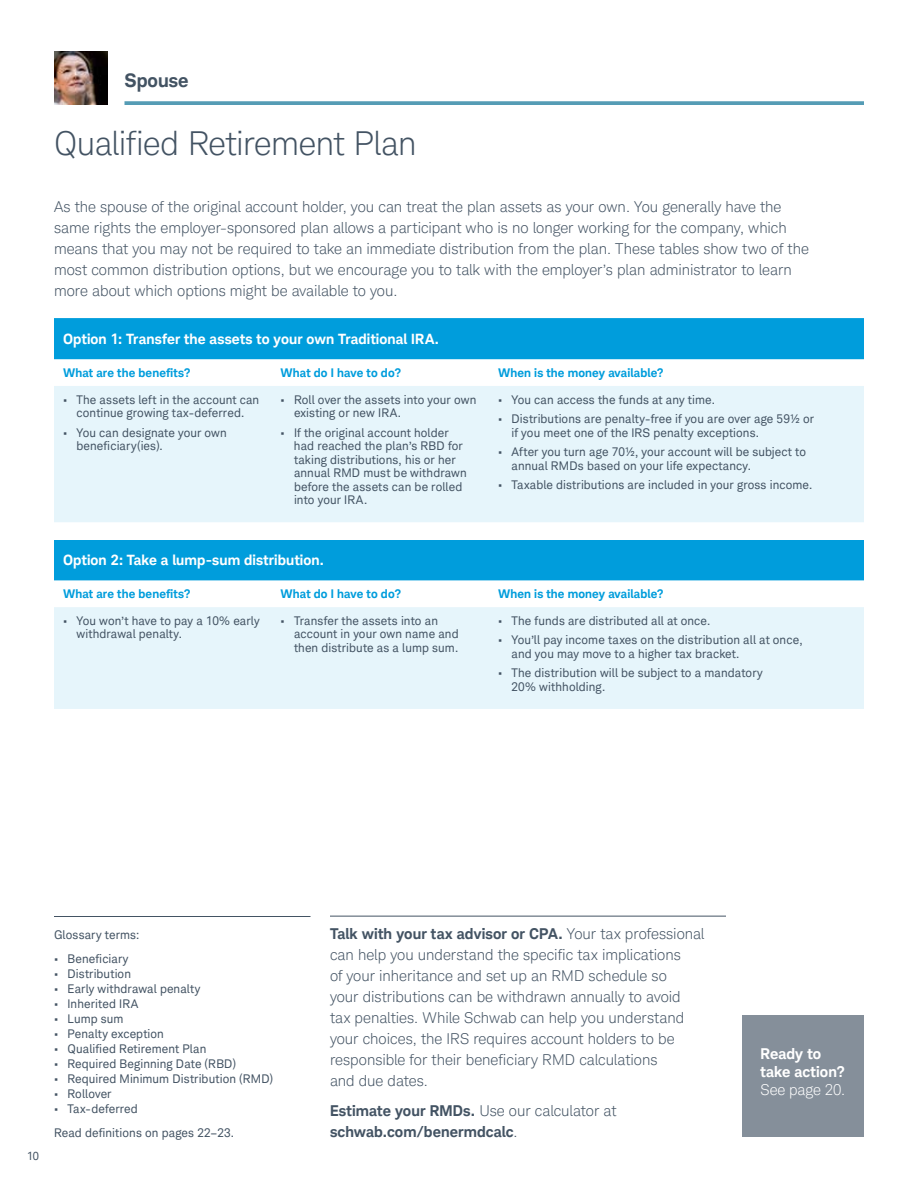
<style>
.page{position:relative;width:918px;height:1188px;background:#fff}
.page>*{position:absolute;margin:0;border:0;box-sizing:border-box;transform-origin:0 0}
.t1{font:300 33px "Charles Modern";letter-spacing:-.01em;color:#435363}
.t2{font:700 18.75px "Charles Modern";color:#435363}
.t3{font:300 15px/21px "Charles Modern";color:#435363}
.t4{font:700 15px/21px "Charles Modern";letter-spacing:.01em;color:#435363}
.t5{font:700 15px/18px "Charles Modern";letter-spacing:.01em;color:#fff}
.t6{font:300 15px "Charles Modern";color:#fff}
.t7{font:700 14.25px "Charles Modern";letter-spacing:.01em;color:#fff}
.t8{font:12px/13.5px "Charles Modern";letter-spacing:.01em;color:#435363}
.t9{font:700 12px "Charles Modern";letter-spacing:.01em;color:#009ddc}
.t10{font:11.25px "Charles Modern";color:#435363}
.s1{font-weight:700}
.s2{font-weight:300}
</style>
<div class="page">
<div style="left:54px;top:318px;width:810px;height:42px;background:#009ddc"></div>
<svg style="left:54px;top:386px;width:810px;height:323px;background:#ccebf7"></svg>
<hr style="left:54px;top:916px;width:256px;height:1px;background:#435363">
<hr style="left:330px;top:916px;width:396px;height:1px;background:#435363">
<svg style="left:124px;top:101px;width:740px;height:4px;background:#5fa2b9"></svg>
<div style="left:742px;top:1016px;width:122px;height:121px;background:#858f9a"></div>
<img style="left:54px;top:51px;width:54px;height:54px">
<h2 class="t2" style="left:124px;top:69px;width:65px">Spouse</h2>
<h1 class="t1" style="left:54px;top:124px;width:364px">Qualified Retirement Plan</h1>
<p class="t3" style="left:54px;top:196px;width:756px">As the spouse of the original account holder, you can treat the plan assets as your own. You generally have the same rights the employer-sponsored plan allows a participant who is no longer working for the company, which means that you may not be required to take an immediate distribution from the plan. These tables show two of the most common distribution options, but we encourage you to talk with the employer’s plan administrator to learn more about which options might be available to you.</p>
<p class="t7" style="left:63px;top:330px;width:377px">Option 1: Transfer the assets to your own Traditional IRA.</p>
<p class="t9" style="left:63px;top:365px;width:129px">What are the benefits?</p>
<p class="t9" style="left:280px;top:365px;width:122px">What do I have to do?</p>
<p class="t9" style="left:498px;top:365px;width:167px">When is the money available?</p>
<p class="t8" style="left:63px;top:393px;width:198px;text-align:center">• The assets left in the account can continue growing tax-deferred.</p>
<p class="t8" style="left:76px;top:426px;width:152px;text-indent:-14px">• You can designate your own beneficiary(ies).</p>
<p class="t8" style="left:294px;top:393px;width:184px;text-indent:-14px">• Roll over the assets into your own existing or new IRA.</p>
<p class="t8" style="left:294px;top:426px;width:174px;text-indent:-13px">• If the original account holder had reached the plan’s RBD for taking distributions, his or her annual RMD must be withdrawn before the assets can be rolled into your IRA.</p>
<p class="t8" style="left:498px;top:393px;width:218px">• You can access the funds at any time.</p>
<p class="t8" style="left:512px;top:412px;width:304px;text-indent:-14px">• Distributions are penalty-free if you are over age 59½ or if you meet one of the IRS penalty exceptions.</p>
<p class="t8" style="left:512px;top:445px;width:296px;text-indent:-14px">• After you turn age 70½, your account will be subject to annual RMDs based on your life expectancy.</p>
<p class="t8" style="left:498px;top:478px;width:316px">• Taxable distributions are included in your gross income.</p>
<p class="t7" style="left:63px;top:552px;width:263px">Option 2: Take a lump-sum distribution.</p>
<p class="t9" style="left:63px;top:587px;width:129px">What are the benefits?</p>
<p class="t9" style="left:280px;top:587px;width:122px">What do I have to do?</p>
<p class="t9" style="left:498px;top:587px;width:167px">When is the money available?</p>
<p class="t8" style="left:76px;top:614px;width:185px;text-indent:-14px">• You won’t have to pay a 10% early withdrawal penalty.</p>
<p class="t8" style="left:294px;top:614px;width:166px;text-indent:-14px">• Transfer the assets into an account in your own name and then distribute as a lump sum.</p>
<p class="t8" style="left:498px;top:614px;width:214px">• The funds are distributed all at once.</p>
<p class="t8" style="left:512px;top:633px;width:293px;text-indent:-14px">• You’ll pay income taxes on the distribution all at once, and you may move to a higher tax bracket.</p>
<p class="t8" style="left:512px;top:666px;width:253px;text-indent:-14px">• The distribution will be subject to a mandatory<br>20% withholding.</p>
<p class="t10" style="left:27px;top:1150px;width:14px">10</p>
<p class="t8" style="left:54px;top:928px;width:87px">Glossary terms:</p>
<p class="t8" style="left:54px;top:952px;width:76px">• Beneficiary</p>
<p class="t8" style="left:54px;top:967px;width:79px">• Distribution</p>
<p class="t8" style="left:54px;top:982px;width:148px">• Early withdrawal penalty</p>
<p class="t8" style="left:54px;top:997px;width:86px">• Inherited IRA</p>
<p class="t8" style="left:54px;top:1012px;width:71px">• Lump sum</p>
<p class="t8" style="left:54px;top:1027px;width:111px">• Penalty exception</p>
<p class="t8" style="left:54px;top:1042px;width:154px">• Qualified Retirement Plan</p>
<p class="t8" style="left:54px;top:1057px;width:184px">• Required Beginning Date (RBD)</p>
<p class="t8" style="left:54px;top:1072px;width:221px">• Required Minimum Distribution (RMD)</p>
<p class="t8" style="left:54px;top:1087px;width:59px">• Rollover</p>
<p class="t8" style="left:54px;top:1097px;width:182px;line-height:24px">• Tax-deferred<br>Read definitions on pages 22–23.</p>
<p class="t3" style="left:330px;top:923px;width:376px"><span class="s1">Talk with your tax advisor or CPA.</span> Your tax professional can help you understand the specific tax implications<br>of your inheritance and set up an RMD schedule so<br>your distributions can be withdrawn annually to avoid tax penalties. While Schwab can help you understand your choices, the IRS requires account holders to be responsible for their beneficiary RMD calculations<br>and due dates.</p>
<p class="t4" style="left:330px;top:1100px;width:288px">Estimate your RMDs. <span class="s2">Use our calculator at </span>schwab.com/benermdcalc<span class="s2">.</span></p>
<p class="t5" style="left:760px;top:1045px;width:86px">Ready to take action?</p>
<p class="t6" style="left:760px;top:1081px;width:86px">See page 20.</p>
</div>
